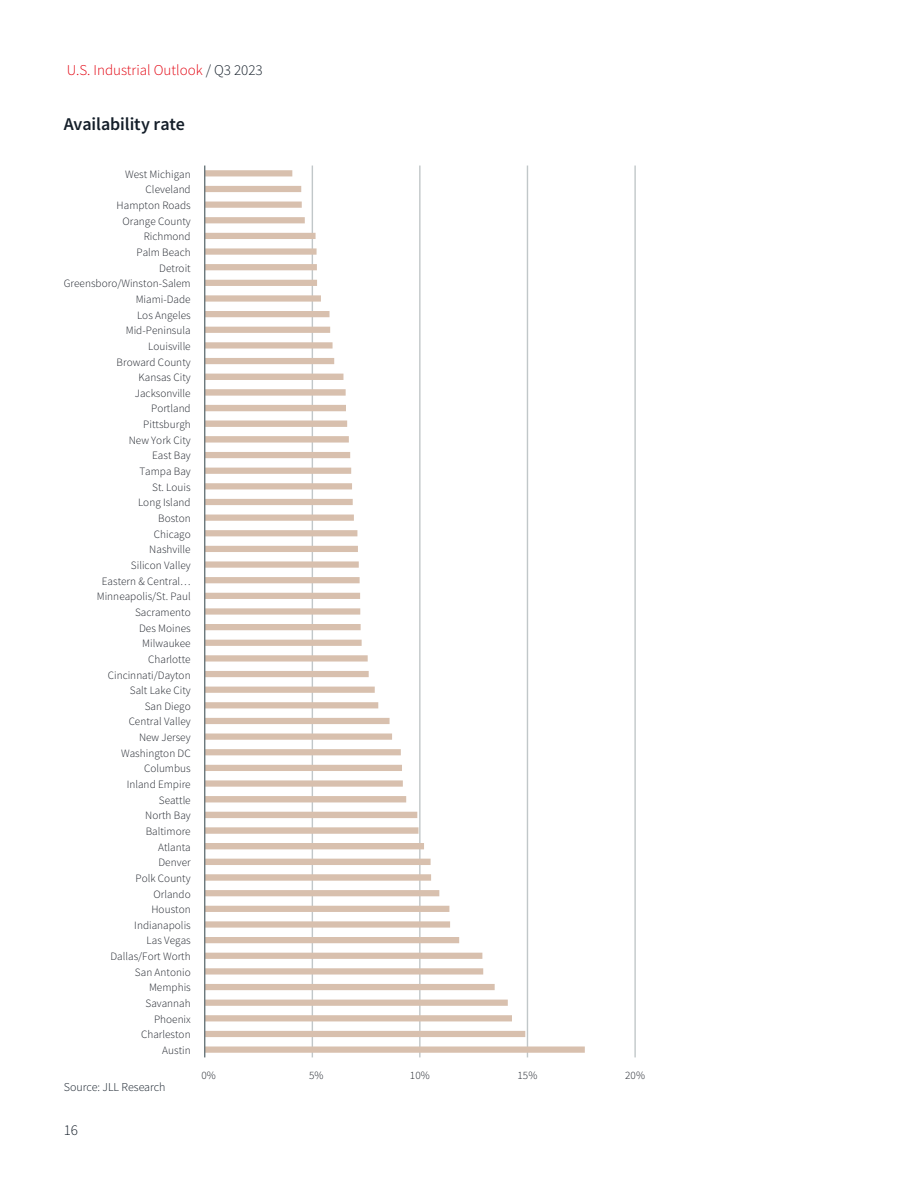
<style>
.page{position:relative;width:918px;height:1188px;background:#fff}
.page>*{position:absolute;margin:0;border:0;box-sizing:border-box;transform-origin:0 0}
.t1{font:600 18px "Source Sans Pro";letter-spacing:-.005em;color:#141e29}
.t2{font:300 15px "Source Sans Pro";color:#e30613}
.t3{font:300 15px "Source Sans Pro";color:#141e29}
.t4{font:300 12px "Source Sans Pro";color:#141e29}
.t5{font:300 11.25px/15.6px "Source Sans Pro";color:#1f232b;text-align:right}
.s1{color:#141e29}
</style>
<div class="page">
<hr style="left:634px;top:166px;width:2px;height:891px;background:#c1c7c9">
<hr style="left:527px;top:166px;width:1px;height:891px;background:#c1c7c9">
<hr style="left:419px;top:166px;width:2px;height:891px;background:#c1c7c9">
<hr style="left:312px;top:166px;width:1px;height:891px;background:#c1c7c9">
<svg style="left:205px;top:170px;width:380px;height:883px"></svg>
<hr style="left:204px;top:166px;width:1px;height:891px;background:#6b787c">
<h2 class="t2" style="left:67px;top:61px;width:198px">U.S. Industrial Outlook <span class="s1">/ Q3 2023</span></h2>
<h1 class="t1" style="left:64px;top:112px;width:123px">Availability rate</h1>
<p class="t5" style="left:64px;top:166px;width:128px">West Michigan<br>Cleveland<br>Hampton Roads<br>Orange County<br>Richmond<br>Palm Beach<br>Detroit<br>Greensboro/Winston-Salem<br>Miami-Dade<br>Los Angeles<br>Mid-Peninsula<br>Louisville<br>Broward County<br>Kansas City<br>Jacksonville<br>Portland<br>Pittsburgh<br>New York City<br>East Bay<br>Tampa Bay<br>St. Louis<br>Long Island<br>Boston<br>Chicago<br>Nashville<br>Silicon Valley<br>Eastern &amp; Central…<br>Minneapolis/St. Paul<br>Sacramento<br>Des Moines<br>Milwaukee<br>Charlotte<br>Cincinnati/Dayton<br>Salt Lake City<br>San Diego<br>Central Valley<br>New Jersey<br>Washington DC<br>Columbus<br>Inland Empire<br>Seattle<br>North Bay<br>Baltimore<br>Atlanta<br>Denver<br>Polk County<br>Orlando<br>Houston<br>Indianapolis<br>Las Vegas<br>Dallas/Fort Worth<br>San Antonio<br>Memphis<br>Savannah<br>Phoenix<br>Charleston<br>Austin</p>
<p class="t4" style="left:64px;top:1079px;width:103px">Source: JLL Research</p>
<p class="t5" style="left:201px;top:1067px;width:16px">0%</p>
<p class="t5" style="left:309px;top:1067px;width:16px">5%</p>
<p class="t5" style="left:410px;top:1067px;width:21px">10%</p>
<p class="t5" style="left:518px;top:1067px;width:21px">15%</p>
<p class="t5" style="left:625px;top:1067px;width:21px">20%</p>
<h2 class="t3" style="left:64px;top:1121px;width:16px">16</h2>
</div>
